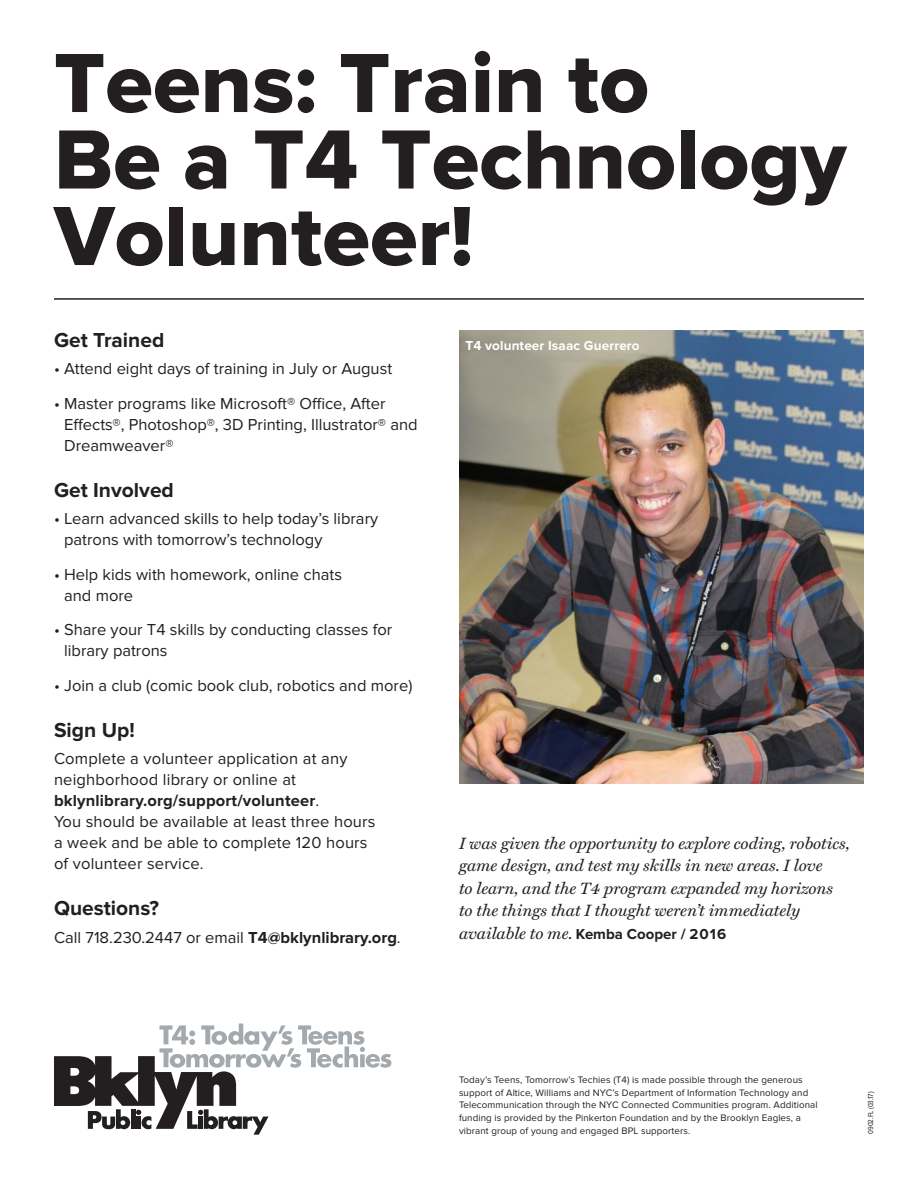
<style>
.page{position:relative;width:918px;height:1188px;background:#fff}
.page>*{position:absolute;margin:0;border:0;box-sizing:border-box;transform-origin:0 0}
.t1{font:87px/76.5px "Proxima Nova Extrabld";color:#231f20}
.t2{font:700 21px "Proxima Nova";color:#231f20}
.t3{font:16.5px/21px "Proxima Nova";color:#231f20}
.t4{font:italic 16.5px/22.5px "Miller Text";color:#231f20}
.t5{font:700 15px "Proxima Nova";color:#231f20}
.t6{font:700 13.5px "Proxima Nova";letter-spacing:.01em;color:#fff}
.t7{font:9.75px/12.8px "Proxima Nova";letter-spacing:.01em;color:#231f20}
.t8{font:7.5px "Proxima Nova Cond";color:#231f20}
.s1{font-weight:700}
.s2{font-family:"Miller Text";font-weight:400;font-style:italic;font-size:16.5px}
</style>
<div class="page">
<svg style="left:54px;top:1024px;width:337px;height:111px"></svg>
<hr style="left:54px;top:298px;width:810px;height:2px;background:#231f20">
<img style="left:459px;top:330px;width:405px;height:454px">
<p class="t1" style="left:54px;top:47px;width:794px">Teens: Train to<br>Be a T4 Technology<br>Volunteer!</p>
<p class="t2" style="left:54px;top:328px;width:112px">Get Trained</p>
<p class="t3" style="left:54px;top:359px;width:340px">• Attend eight days of training in July or August</p>
<p class="t3" style="left:64px;top:393px;width:355px;text-indent:-10px">• Master programs like Microsoft® Office, After<br>Effects®, Photoshop®, 3D Printing, Illustrator® and<br>Dreamweaver®</p>
<p class="t2" style="left:54px;top:478px;width:121px">Get Involved</p>
<p class="t3" style="left:64px;top:509px;width:316px;text-indent:-10px">• Learn advanced skills to help today’s library patrons with tomorrow’s technology</p>
<p class="t3" style="left:64px;top:564px;width:279px;text-indent:-10px">• Help kids with homework, online chats and more</p>
<p class="t3" style="left:64px;top:620px;width:330px;text-indent:-10px">• Share your T4 skills by conducting classes for library patrons</p>
<p class="t3" style="left:54px;top:675px;width:360px">• Join a club (comic book club, robotics and more)</p>
<p class="t2" style="left:54px;top:718px;width:82px">Sign Up!</p>
<p class="t3" style="left:54px;top:749px;width:323px">Complete a volunteer application at any neighborhood library or online at <span class="s1">bklynlibrary.org/support/volunteer</span>.<br>You should be available at least three hours a week and be able to complete 120 hours of volunteer service.</p>
<p class="t2" style="left:54px;top:896px;width:107px">Questions?</p>
<p class="t3" style="left:54px;top:927px;width:348px">Call 718.230.2447 or email <span class="s1">T4@bklynlibrary.org</span>.</p>
<p class="t6" style="left:465px;top:338px;width:176px">T4 volunteer Isaac Guerrero</p>
<p class="t4" style="left:459px;top:832px;width:392px">I was given the opportunity to explore coding, robotics, game design, and test my skills in new areas. I love<br>to learn, and the T4 program expanded my horizons to the things that I thought weren’t immediately</p>
<p class="t5" style="left:459px;top:925px;width:269px"><span class="s2">available to me.</span> Kemba Cooper / 2016</p>
<p class="t7" style="left:459px;top:1073px;width:360px">Today’s Teens, Tomorrow’s Techies (T4) is made possible through the generous support of Altice, Williams and NYC’s Department of Information Technology and Telecommunication through the NYC Connected Communities program. Additional funding is provided by the Pinkerton Foundation and by the Brooklyn Eagles, a vibrant group of young and engaged BPL supporters.</p>
<p class="t8" style="left:866px;top:1134px;width:44px;rotate:-90deg">0902.FL (03.17)</p>
</div>
